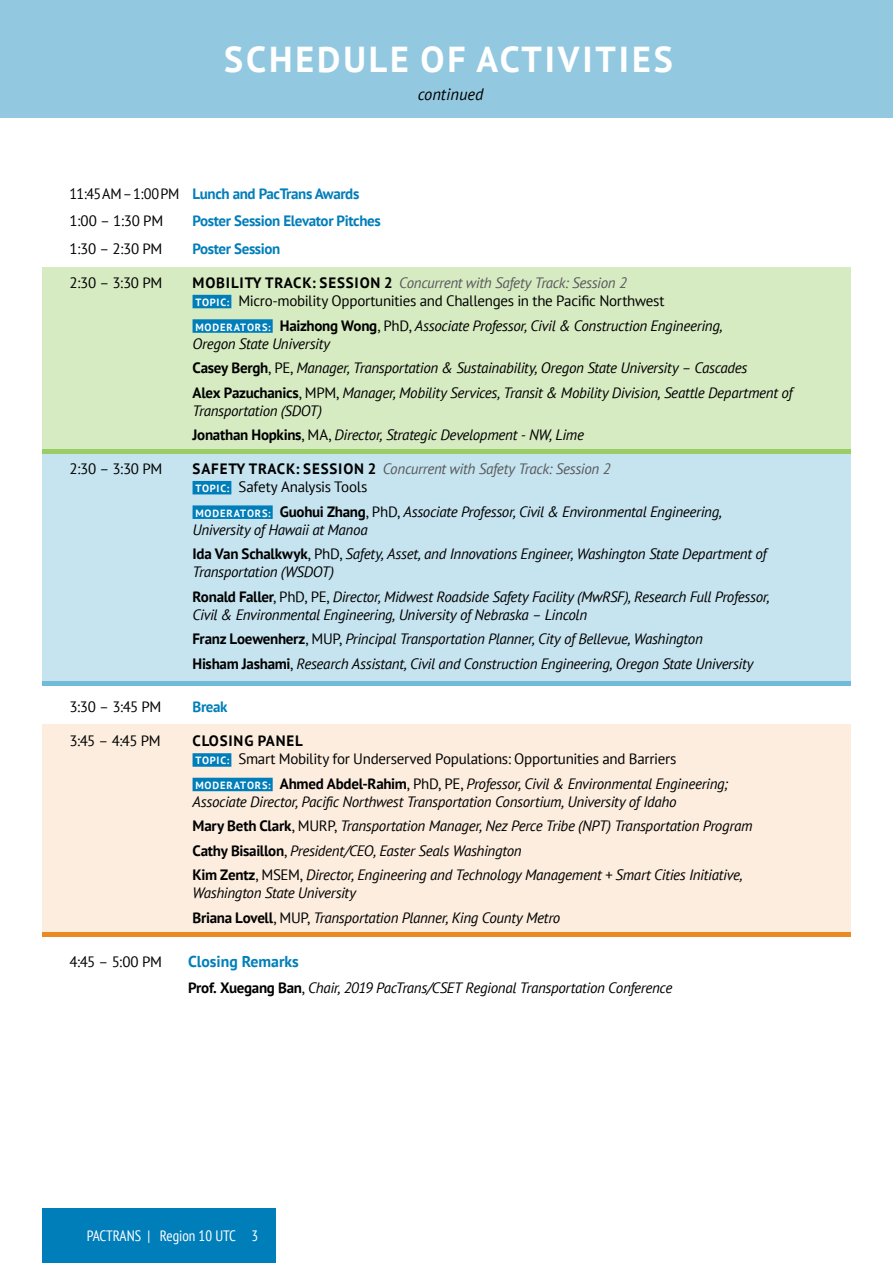
<style>
.page{position:relative;width:893px;height:1263px;background:#fff}
.page>*{position:absolute;margin:0;border:0;box-sizing:border-box;transform-origin:0 0}
.t1{font:700 36px "PT Sans";letter-spacing:.08em;color:#fff}
.t2{font:italic 16.5px "PT Sans";color:#000}
.t3{font:700 15.75px "PT Sans";color:#007eba}
.t4{font:italic 15px/24.5px "PT Sans";letter-spacing:-.02em;color:#000}
.t5{font:15px/18px "PT Sans";letter-spacing:-.02em;color:#000}
.t6{font:italic 15px/18px "PT Sans";letter-spacing:-.02em;color:#58595b}
.t7{font:15px/27.5px "PT Sans";letter-spacing:-.02em;color:#000;scale:.95 1}
.t8{font:700 15px "PT Sans";letter-spacing:-.025em;color:#007eba}
.t9{font:condensed 15px "PT Sans";color:#fff}
.s1{font-weight:700;color:#007eba}
.s2{font-weight:700}
.s3{font-style:italic;color:#58595b}
.s4{font-weight:700;font-size:10.5px;color:#fff}
.s5{font-weight:700;font-style:normal;font-size:10.5px;color:#fff}
.s6{font-weight:700;font-style:normal}
.s7{font-style:normal}
.s8{font-weight:700;font-style:normal;color:#000}
.s9{font-style:normal;color:#000}
</style>
<div class="page">
<div style="left:43px;top:1209px;width:233px;height:54px;background:#007eba"></div>
<div style="left:43px;top:390px;width:808px;height:292px;background:#c6e4f0"></div>
<div style="left:43px;top:681px;width:808px;height:5px;background:#70bbd9"></div>
<div style="left:43px;top:267px;width:807px;height:182px;background:#d7ebc2"></div>
<hr style="left:43px;top:449px;width:807px;height:4px;background:#9bcd67">
<div style="left:0;top:0;width:893px;height:118px;background:#93c9e0"></div>
<div style="left:43px;top:724px;width:807px;height:208px;background:#fcedde"></div>
<div style="left:43px;top:932px;width:807px;height:5px;background:#e98a24"></div>
<div style="left:193px;top:295px;width:38px;height:13px;background:#007eba"></div>
<div style="left:193px;top:319px;width:80px;height:14px;background:#007eba"></div>
<div style="left:193px;top:481px;width:38px;height:13px;background:#007eba"></div>
<div style="left:193px;top:505px;width:80px;height:14px;background:#007eba"></div>
<div style="left:193px;top:753px;width:38px;height:14px;background:#007eba"></div>
<div style="left:193px;top:778px;width:80px;height:13px;background:#007eba"></div>
<h1 class="t1" style="left:224px;top:35px;width:450px">SCHEDULE OF ACTIVITIES</h1>
<p class="t2" style="left:418px;top:83px;width:67px">continued</p>
<p class="t7" style="left:70px;top:180px;width:307px">11:45AM–1:00PM <span class="s1">Lunch and PacTrans Awards<br></span>1:00 – 1:30 PM</p>
<p class="t8" style="left:193px;top:211px;width:190px">Poster Session Elevator Pitches</p>
<p class="t5" style="left:70px;top:239px;width:94px">1:30 – 2:30 PM</p>
<p class="t8" style="left:193px;top:239px;width:89px">Poster Session</p>
<p class="t5" style="left:70px;top:273px;width:94px">2:30 – 3:30 PM</p>
<p class="t5" style="left:193px;top:273px;width:473px"><span class="s2">MOBILITY TRACK: SESSION 2</span> <span class="s3">Concurrent with Safety Track: Session 2<br></span><span class="s4">TOPIC:</span> Micro-mobility Opportunities and Challenges in the Pacific Northwest</p>
<p class="t4" style="left:193px;top:316px;width:531px;line-height:18px"><span class="s5">MODERATORS:</span> <span class="s6">Haizhong Wong</span><span class="s7">, PhD,</span> Associate Professor, Civil &amp; Construction Engineering,<br>Oregon State University</p>
<p class="t4" style="left:193px;top:355px;width:601px"><span class="s6">Casey Bergh</span><span class="s7">, PE,</span> Manager, Transportation &amp; Sustainability, Oregon State University – Cascades<br><span class="s6">Alex Pazuchanics</span><span class="s7">, MPM,</span> Manager, Mobility Services, Transit &amp; Mobility Division, Seattle Department of</p>
<p class="t4" style="left:193px;top:398px;width:393px">Transportation (SDOT)<br><span class="s6">Jonathan Hopkins</span><span class="s7">, MA,</span> Director, Strategic Development - NW, Lime</p>
<p class="t5" style="left:70px;top:460px;width:94px">2:30 – 3:30 PM</p>
<p class="t6" style="left:193px;top:460px;width:419px"><span class="s8">SAFETY TRACK: SESSION 2</span> Concurrent with Safety Track: Session 2<br><span class="s5">TOPIC:</span> <span class="s9">Safety Analysis Tools</span></p>
<p class="t4" style="left:193px;top:502px;width:531px;line-height:18px"><span class="s5">MODERATORS:</span> <span class="s6">Guohui Zhang</span><span class="s7">, PhD,</span> Associate Professor, Civil &amp; Environmental Engineering,<br>University of Hawaii at Manoa</p>
<p class="t4" style="left:193px;top:544px;width:576px;line-height:18px"><span class="s6">Ida Van Schalkwyk</span><span class="s7">, PhD,</span> Safety, Asset, and Innovations Engineer, Washington State Department of<br>Transportation (WSDOT)</p>
<p class="t4" style="left:193px;top:587px;width:579px;line-height:18px"><span class="s6">Ronald Faller</span><span class="s7">, PhD, PE,</span> Director, Midwest Roadside Safety Facility (MwRSF), Research Full Professor,<br>Civil &amp; Environmental Engineering, University of Nebraska – Lincoln</p>
<p class="t4" style="left:193px;top:626px;width:562px"><span class="s6">Franz Loewenherz</span><span class="s7">, MUP,</span> Principal Transportation Planner, City of Bellevue, Washington<br><span class="s6">Hisham Jashami</span><span class="s7">,</span> Research Assistant, Civil and Construction Engineering, Oregon State University</p>
<p class="t5" style="left:70px;top:698px;width:93px">3:30 – 3:45 PM</p>
<p class="t8" style="left:193px;top:697px;width:37px">Break</p>
<p class="t5" style="left:70px;top:732px;width:93px">3:45 – 4:45 PM</p>
<p class="t5" style="left:193px;top:732px;width:485px"><span class="s2">CLOSING PANEL<br></span><span class="s4">TOPIC:</span> Smart Mobility for Underserved Populations: Opportunities and Barriers</p>
<p class="t4" style="left:193px;top:774px;width:537px;line-height:18px"><span class="s5">MODERATORS:</span> <span class="s6">Ahmed Abdel-Rahim</span><span class="s7">, PhD, PE,</span> Professor, Civil &amp; Environmental Engineering;<br>Associate Director, Pacific Northwest Transportation Consortium, University of Idaho</p>
<p class="t4" style="left:193px;top:814px;width:561px"><span class="s6">Mary Beth Clark</span><span class="s7">, MURP,</span> Transportation Manager, Nez Perce Tribe (NPT) Transportation Program<br><span class="s6">Cathy Bisaillon</span><span class="s7">,</span> President/CEO, Easter Seals Washington<br><span class="s6">Kim Zentz</span><span class="s7">, MSEM,</span> Director, Engineering and Technology Management + Smart Cities Initiative,</p>
<p class="t4" style="left:193px;top:880px;width:369px">Washington State University<br><span class="s6">Briana Lovell</span><span class="s7">, MUP,</span> Transportation Planner, King County Metro</p>
<p class="t5" style="left:70px;top:952px;width:94px">4:45 – 5:00 PM</p>
<p class="t3" style="left:188px;top:950px;width:112px">Closing Remarks</p>
<p class="t4" style="left:188px;top:975px;width:486px"><span class="s6">Prof. Xuegang Ban</span><span class="s7">,</span> Chair, 2019 PacTrans/CSET Regional Transportation Conference</p>
<p class="t9" style="left:87px;top:1226px;width:173px">PACTRANS | Region 10 UTC 3</p>
</div>
